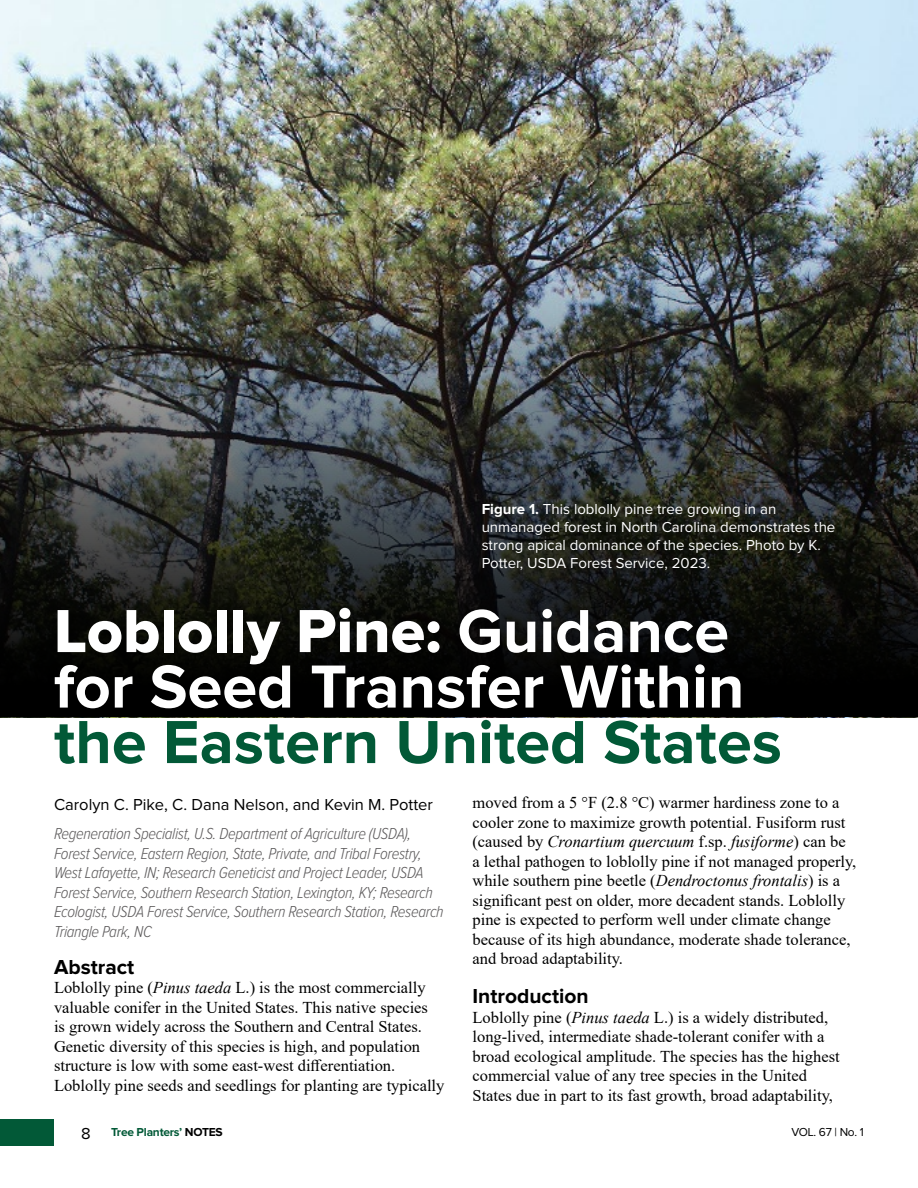
<style>
.page{position:relative;width:918px;height:1188px;background:#fff}
.page>*{position:absolute;margin:0;border:0;box-sizing:border-box;transform-origin:0 0}
.Headline{font:700 63px/55.5px "Proxima Nova";color:#fff}
.Subhead_1{font:700 21px "Proxima Nova";color:#000}
.Main_Copy{font:16.5px/19.5px "Times New Roman";color:#000}
.Author_Info{font:italic 300 16.5px/19.5px "Proxima Nova Cond";letter-spacing:-.02em;color:#5d5b5c}
.Article_By_Line{font:16.5px "Proxima Nova";color:#000}
.Cutlines{font:15px/18px "Proxima Nova";color:#fff}
.t1{font:700 12px "Proxima Nova";letter-spacing:-.02em;color:#025937}
.t2{font:12px "Proxima Nova";letter-spacing:-.02em;color:#000}
.s1{font-weight:700}
.s2{font-family:"Proxima Nova Extrabld";font-weight:400}
.s3{color:#025937}
.s4{font-style:italic}
.s5{font-weight:400;font-size:16.5px;color:#000}
.s6{color:#000}
</style>
<div class="page">
<div style="left:0;top:1119px;width:54px;height:27px;background:#025937"></div>
<img style="left:0;top:0;width:918px;height:186px">
<img style="left:0;top:186px;width:918px;height:531px">
<p class="Cutlines" style="left:482px;top:501px;width:355px"><span class="s1">Figure 1.</span> This loblolly pine tree growing in an unmanaged forest in North Carolina demonstrates the strong apical dominance of the species. Photo by K.<br>Potter, USDA Forest Service, 2023.</p>
<h1 class="Headline" style="left:54px;top:606px;width:729px"><span class="s2">Loblolly Pine:</span> Guidance for Seed Transfer Within <span class="s3">the Eastern United States</span></h1>
<p class="Article_By_Line" style="left:54px;top:797px;width:380px">Carolyn C. Pike, C. Dana Nelson, and Kevin M. Potter</p>
<p class="Author_Info" style="left:54px;top:823px;width:391px">Regeneration Specialist, U.S. Department of Agriculture (USDA), Forest Service, Eastern Region, State, Private, and Tribal Forestry, West Lafayette, IN; Research Geneticist and Project Leader, USDA Forest Service, Southern Research Station, Lexington, KY; Research Ecologist, USDA Forest Service, Southern Research Station, Research Triangle Park, NC</p>
<h2 class="Subhead_1" style="left:54px;top:957px;width:82px">Abstract</h2>
<p class="Main_Copy" style="left:54px;top:977px;width:392px">Loblolly pine (<span class="s4">Pinus taeda</span> L.) is the most commercially valuable conifer in the United States. This native species<br>is grown widely across the Southern and Central States.<br>Genetic diversity of this species is high, and population structure is low with some east-west differentiation.<br>Loblolly pine seeds and seedlings for planting are typically</p>
<p class="Main_Copy" style="left:472px;top:793px;width:385px">moved from a 5 °F (2.8 °C) warmer hardiness zone to a cooler zone to maximize growth potential. Fusiform rust (caused by <span class="s4">Cronartium quercuum</span> f.sp. <span class="s4">fusiforme</span>) can be a lethal pathogen to loblolly pine if not managed properly, while southern pine beetle (<span class="s4">Dendroctonus frontalis</span>) is a significant pest on older, more decadent stands. Loblolly pine is expected to perform well under climate change because of its high abundance, moderate shade tolerance, and broad adaptability.</p>
<h2 class="Subhead_1" style="left:472px;top:987px;width:118px">Introduction</h2>
<p class="Main_Copy" style="left:472px;top:1007px;width:369px">Loblolly pine (<span class="s4">Pinus taeda</span> L.) is a widely distributed, long-lived, intermediate shade-tolerant conifer with a broad ecological amplitude. The species has the highest commercial value of any tree species in the United States due in part to its fast growth, broad adaptability,</p>
<p class="t1" style="left:81px;top:1127px;width:143px"><span class="s5">8</span> Tree Planters’ <span class="s6">NOTES</span></p>
<p class="t2" style="left:791px;top:1127px;width:74px">VOL. 67 | No. 1</p>
</div>
